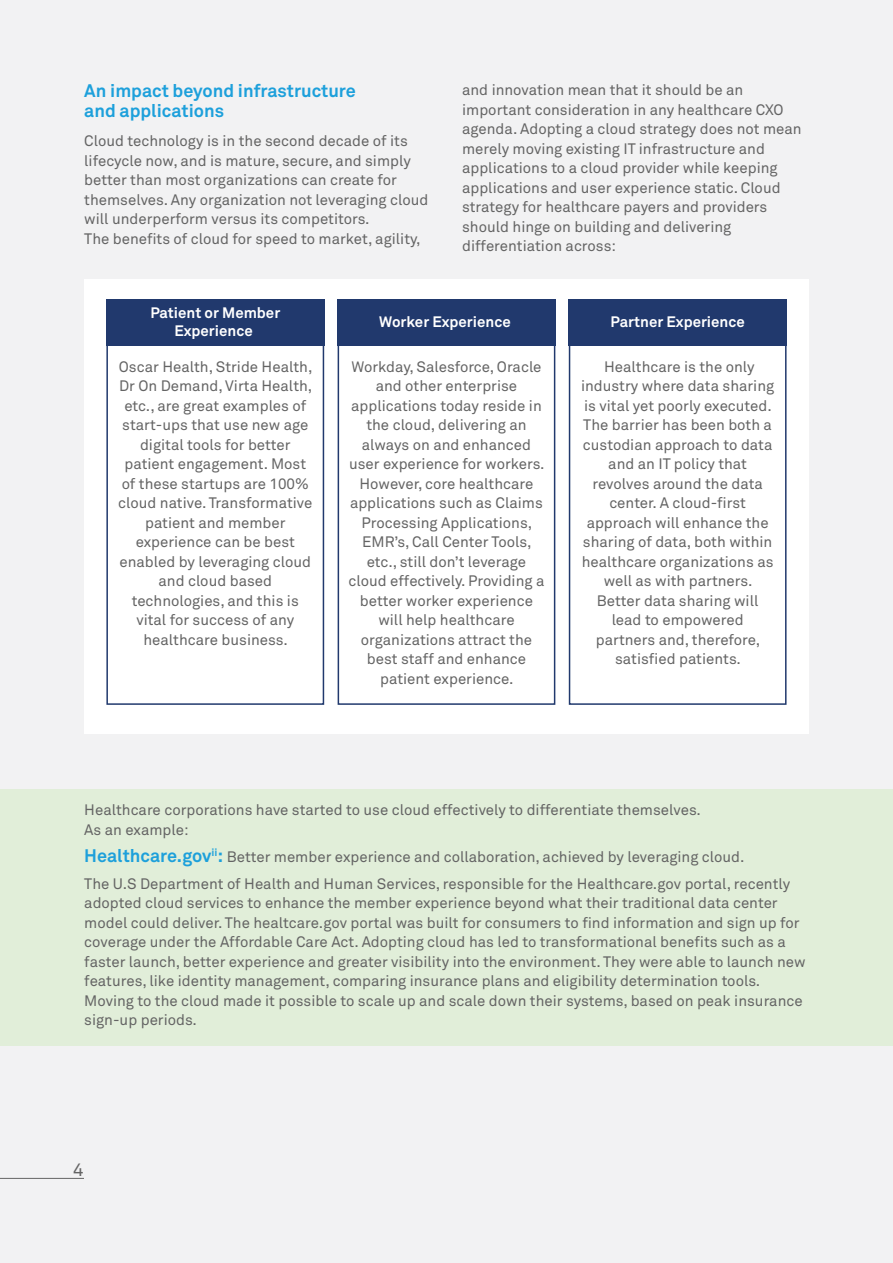
<style>
.page{position:relative;width:893px;height:1263px;background:#f2f2f3}
.page>*{position:absolute;margin:0;border:0;box-sizing:border-box;transform-origin:0 0}
.t1{font:700 18px/19.5px "Wipro Akkurat";color:#1da0db}
.t2{font:18px "Wipro Akkurat Mono";color:#646464}
.t3{font:15px/19.5px "Wipro Akkurat";color:#646464}
.t4{font:700 15px/18px "Wipro Akkurat";color:#fff;text-align:center}
.s1{font-weight:700;font-size:18px;color:#1da0db}
</style>
<div class="page">
<div style="left:0;top:789px;width:893px;height:257px;background:#e1eed9"></div>
<hr style="left:0;top:1178px;width:84px;height:1px;background:#646464">
<div style="left:84px;top:279px;width:725px;height:454px;background:#fff"></div>
<div style="left:106px;top:300px;width:218px;height:46px;background:#21396d"></div>
<div style="left:106px;top:336px;width:218px;height:369px;border:2px solid #21396d"></div>
<div style="left:338px;top:336px;width:217px;height:369px;border:2px solid #21396d"></div>
<div style="left:569px;top:336px;width:217px;height:369px;border:2px solid #21396d"></div>
<div style="left:337px;top:299px;width:219px;height:46px;background:#21396d"></div>
<div style="left:569px;top:300px;width:218px;height:46px;background:#21396d"></div>
<p class="t1" style="left:84px;top:81px;width:273px">An impact beyond infrastructure and applications</p>
<p class="t3" style="left:84px;top:131px;width:346px">Cloud technology is in the second decade of its lifecycle now, and is mature, secure, and simply better than most organizations can create for themselves. Any organization not leveraging cloud will underperform versus its competitors.<br>The benefits of cloud for speed to market, agility,</p>
<p class="t3" style="left:462px;top:80px;width:341px">and innovation mean that it should be an important consideration in any healthcare CXO agenda. Adopting a cloud strategy does not mean merely moving existing IT infrastructure and applications to a cloud provider while keeping applications and user experience static. Cloud strategy for healthcare payers and providers should hinge on building and delivering differentiation across:</p>
<p class="t4" style="left:150px;top:304px;width:131px">Patient or Member<br>Experience</p>
<p class="t4" style="left:379px;top:313px;width:133px">Worker Experience</p>
<p class="t4" style="left:610px;top:313px;width:136px">Partner Experience</p>
<p class="t3" style="left:118px;top:357px;width:196px;text-align:center">Oscar Health, Stride Health,<br>Dr On Demand, Virta Health, etc., are great examples of start-ups that use new age digital tools for better patient engagement. Most of these startups are 100% cloud native. Transformative patient and member experience can be best enabled by leveraging cloud and cloud based technologies, and this is vital for success of any healthcare business.</p>
<p class="t3" style="left:349px;top:357px;width:198px;text-align:center">Workday, Salesforce, Oracle and other enterprise applications today reside in the cloud, delivering an always on and enhanced user experience for workers.<br>However, core healthcare applications such as Claims<br>Processing Applications,<br>EMR’s, Call Center Tools, etc., still don’t leverage cloud effectively. Providing a better worker experience will help healthcare organizations attract the best staff and enhance patient experience.</p>
<p class="t3" style="left:581px;top:357px;width:195px;text-align:center">Healthcare is the only industry where data sharing is vital yet poorly executed.<br>The barrier has been both a custodian approach to data and an IT policy that revolves around the data center. A cloud-first approach will enhance the sharing of data, both within healthcare organizations as well as with partners.<br>Better data sharing will lead to empowered partners and, therefore, satisfied patients.</p>
<p class="t3" style="left:84px;top:800px;width:618px">Healthcare corporations have started to use cloud effectively to differentiate themselves.<br>As an example:</p>
<p class="t3" style="left:84px;top:843px;width:707px;line-height:27px"><span class="s1">Healthcare.gov</span><sup>ii</sup><span class="s1">:</span> Better member experience and collaboration, achieved by leveraging cloud.<br>The U.S Department of Health and Human Services, responsible for the Healthcare.gov portal, recently</p>
<p class="t3" style="left:84px;top:893px;width:723px">adopted cloud services to enhance the member experience beyond what their traditional data center model could deliver. The healtcare.gov portal was built for consumers to find information and sign up for coverage under the Affordable Care Act. Adopting cloud has led to transformational benefits such as a faster launch, better experience and greater visibility into the environment. They were able to launch new features, like identity management, comparing insurance plans and eligibility determination tools.<br>Moving to the cloud made it possible to scale up and scale down their systems, based on peak insurance sign-up periods.</p>
<p class="t2" style="left:73px;top:1159px;width:13px">4</p>
</div>
